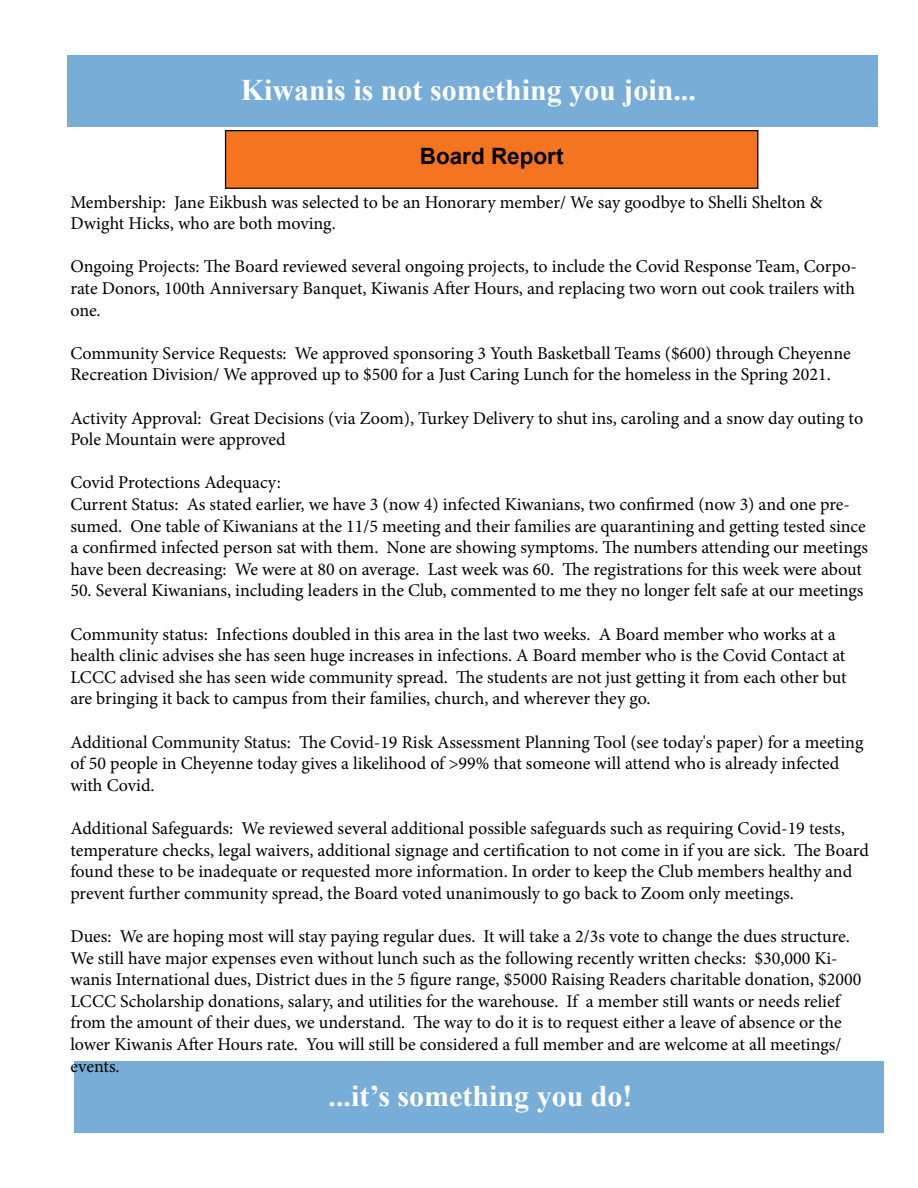
<style>
.page{position:relative;width:918px;height:1188px;background:#fff}
.page>*{position:absolute;margin:0;border:0;box-sizing:border-box;transform-origin:0 0}
.t1{font:700 30px "Times New Roman";color:#fff}
.t2{font:700 22.5px "Arial";color:#000}
.t3{font:18px/21.6px "Minion Pro";letter-spacing:-.005em;color:#000}
</style>
<div class="page">
<div style="left:68px;top:56px;width:810px;height:71px;background:#78add7"></div>
<div style="left:74px;top:1061px;width:810px;height:71px;background:#78add7"></div>
<div style="left:226px;top:131px;width:532px;height:57px;background:#f47421"></div>
<div style="left:225px;top:130px;width:533px;height:59px;border:1px solid #000"></div>
<h1 class="t1" style="left:241px;top:68px;width:457px">Kiwanis is not something you join...</h1>
<p class="t2" style="left:420px;top:140px;width:145px">Board Report</p>
<p class="t3" style="left:70px;top:191px;width:754px">Membership: Jane Eikbush was selected to be an Honorary member/ We say goodbye to Shelli Shelton &amp;<br>Dwight Hicks, who are both moving.</p>
<p class="t3" style="left:70px;top:256px;width:788px;text-align:justify">Ongoing Projects: The Board reviewed several ongoing projects, to include the Covid Response Team, Corpo&shy;rate Donors, 100th Anniversary Banquet, Kiwanis After Hours, and replacing two worn out cook trailers with one.</p>
<p class="t3" style="left:70px;top:342px;width:782px">Community Service Requests: We approved sponsoring 3 Youth Basketball Teams ($600) through Cheyenne<br>Recreation Division/ We approved up to $500 for a Just Caring Lunch for the homeless in the Spring 2021.</p>
<p class="t3" style="left:70px;top:407px;width:794px">Activity Approval: Great Decisions (via Zoom), Turkey Delivery to shut ins, caroling and a snow day outing to<br>Pole Mountain were approved</p>
<p class="t3" style="left:70px;top:472px;width:799px">Covid Protections Adequacy:<br>Current Status: As stated earlier, we have 3 (now 4) infected Kiwanians, two confirmed (now 3) and one pre&shy;sumed. One table of Kiwanians at the 11/5 meeting and their families are quarantining and getting tested since a confirmed infected person sat with them. None are showing symptoms. The numbers attending our meetings have been decreasing: We were at 80 on average. Last week was 60. The registrations for this week were about</p>
<p class="t3" style="left:70px;top:580px;width:795px">50. Several Kiwanians, including leaders in the Club, commented to me they no longer felt safe at our meetings</p>
<p class="t3" style="left:70px;top:623px;width:778px">Community status: Infections doubled in this area in the last two weeks. A Board member who works at a health clinic advises she has seen huge increases in infections. A Board member who is the Covid Contact at LCCC advised she has seen wide community spread. The students are not just getting it from each other but are bringing it back to campus from their families, church, and wherever they go.</p>
<p class="t3" style="left:70px;top:731px;width:795px">Additional Community Status: The Covid-19 Risk Assessment Planning Tool (see today's paper) for a meeting of 50 people in Cheyenne today gives a likelihood of &gt;99% that someone will attend who is already infected with Covid.</p>
<p class="t3" style="left:70px;top:817px;width:800px">Additional Safeguards: We reviewed several additional possible safeguards such as requiring Covid-19 tests, temperature checks, legal waivers, additional signage and certification to not come in if you are sick. The Board found these to be inadequate or requested more information. In order to keep the Club members healthy and prevent further community spread, the Board voted unanimously to go back to Zoom only meetings.</p>
<p class="t3" style="left:70px;top:925px;width:792px">Dues: We are hoping most will stay paying regular dues. It will take a 2/3s vote to change the dues structure.<br>We still have major expenses even without lunch such as the following recently written checks: $30,000 Ki&shy;wanis International dues, District dues in the 5 figure range, $5000 Raising Readers charitable donation, $2000<br>LCCC Scholarship donations, salary, and utilities for the warehouse. If a member still wants or needs relief from the amount of their dues, we understand. The way to do it is to request either a leave of absence or the lower Kiwanis After Hours rate. You will still be considered a full member and are welcome at all meetings/ events.</p>
<h1 class="t1" style="left:329px;top:1074px;width:305px">...it’s something you do!</h1>
</div>
